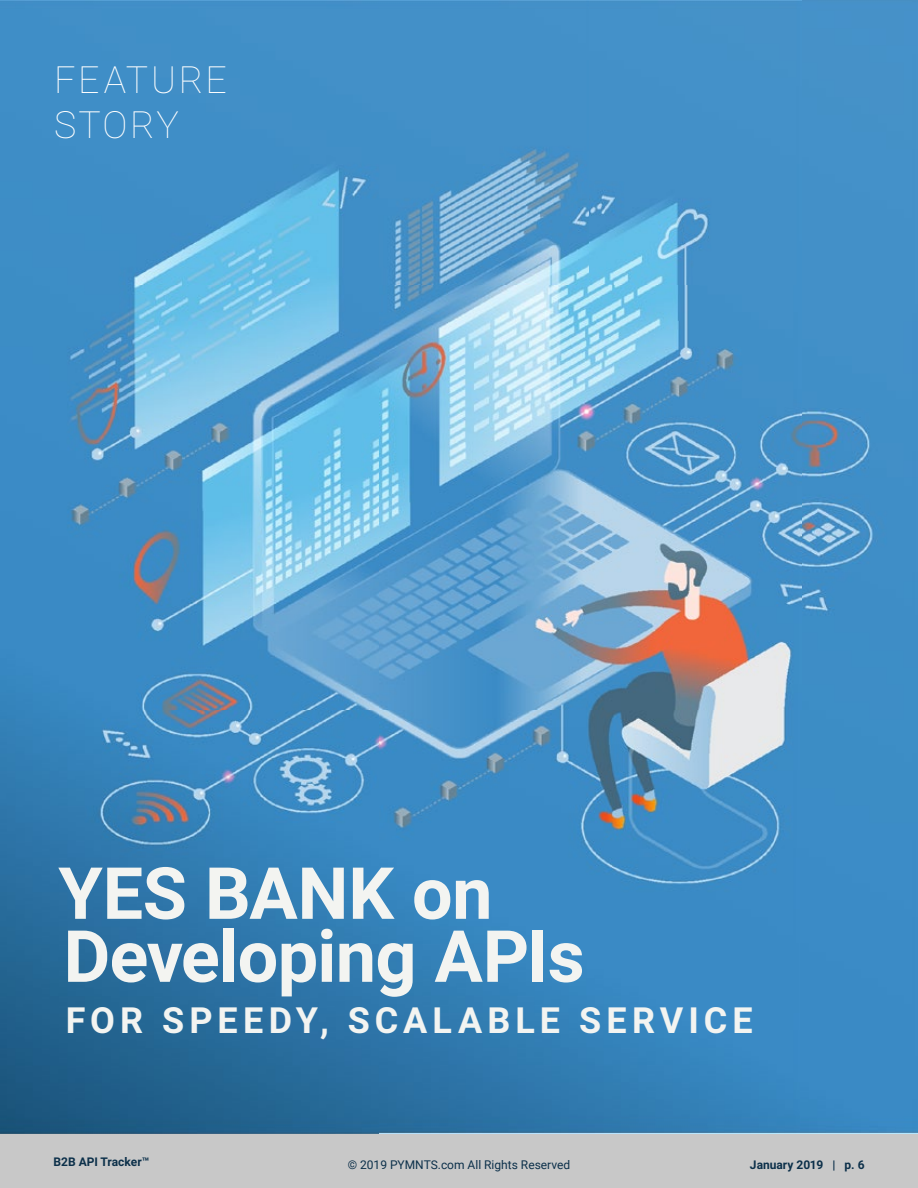
<style>
.page{position:relative;width:918px;height:1188px;background:#fff}
.page>*{position:absolute;margin:0;border:0;box-sizing:border-box;transform-origin:0 0}
.t1{font:700 72px "Roboto";letter-spacing:-.01em;color:#f3f4f1}
.t2{font:100 37.5px/45px "Roboto";letter-spacing:.065em;color:#fff}
.t3{font:700 36px "Roboto";letter-spacing:.14em;color:#f3f4f1}
.t4{font:12px "Roboto";color:#0c304a}
.t5{font:700 12px "Roboto";color:#0c304a}
</style>
<div class="page">
<div style="left:0;top:1134px;width:918px;height:54px;background:#c8c8c8"></div>
<img style="left:0;top:284px;width:379px;height:850px">
<img style="left:379px;top:284px;width:421px;height:850px">
<div style="left:800px;top:0;width:118px;height:1134px;background:#3e8ec7"></div>
<img style="left:0;top:0;width:802px;height:284px">
<p class="t2" style="left:54px;top:56px;width:174px">FEATURE<br>STORY</p>
<p class="t1" style="left:58px;top:843px;width:436px">YES BANK on</p>
<p class="t1" style="left:64px;top:906px;width:523px">Developing APIs</p>
<p class="t3" style="left:66px;top:995px;width:689px">FOR SPEEDY, SCALABLE SERVICE</p>
<p class="t5" style="left:53px;top:1153px;width:97px">B2B API Tracker™</p>
<p class="t4" style="left:348px;top:1157px;width:224px">© 2019 PYMNTS.com All Rights Reserved</p>
<p class="t5" style="left:750px;top:1157px;width:116px">January 2019 | p. 6</p>
</div>
